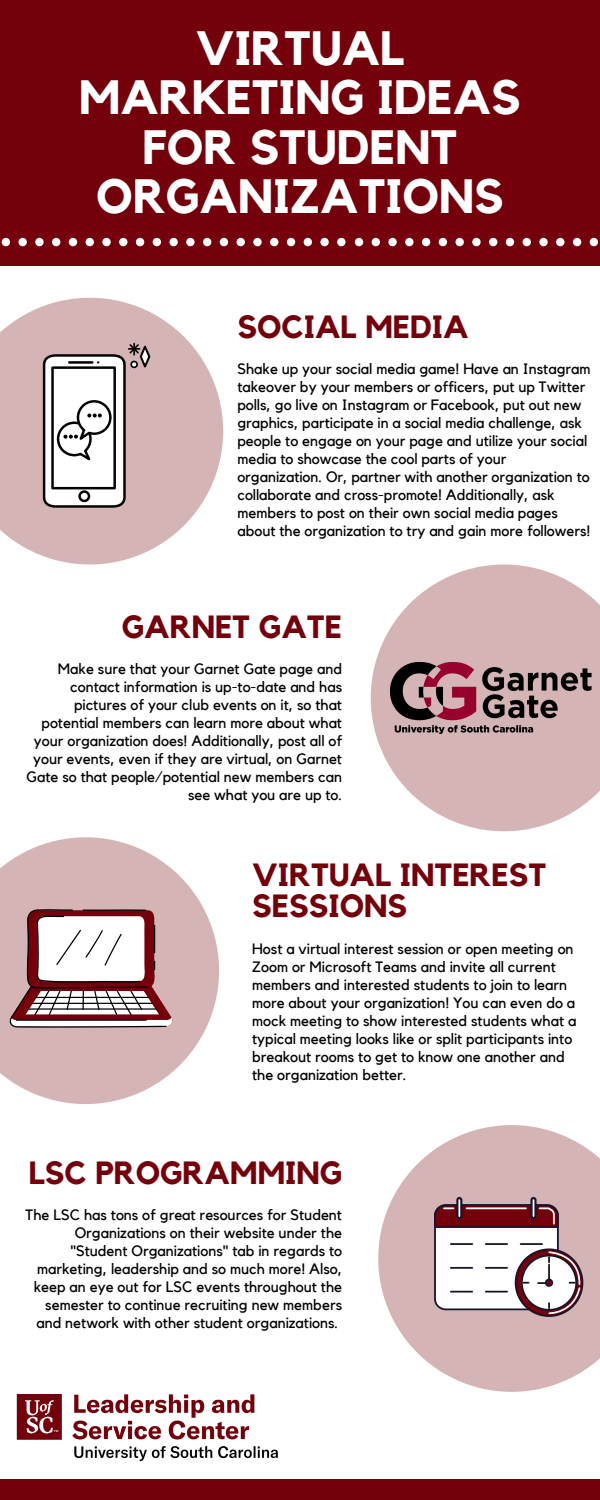
<style>
.page{position:relative;width:600px;height:1500px;background:#fff}
.page>*{position:absolute;margin:0;border:0;box-sizing:border-box;transform-origin:0 0}
.t1{font:700 48px/49.5px "Kollektif";color:#fff;text-align:center}
.t2{font:700 32px/31.5px "Kollektif";color:#73000a}
.t3{font:15px/18px "Kollektif";color:#000}
</style>
<div class="page">
<div style="left:0;top:0;width:600px;height:266px;background:#73000a"></div>
<svg style="left:0;top:298px;width:223px;height:267px;fill:#d5b4b6"></svg>
<svg style="left:371px;top:565px;width:229px;height:266px;fill:#d5b4b6"></svg>
<svg style="left:0;top:837px;width:219px;height:267px;fill:#d5b4b6"></svg>
<svg style="left:378px;top:1125px;width:222px;height:267px;fill:#d5b4b6"></svg>
<div style="left:0;top:1479px;width:600px;height:21px;background:#73000a"></div>
<img style="left:16px;top:1395px;width:262px;height:67px">
<svg style="left:43px;top:343px;width:108px;height:165px"></svg>
<div style="left:130px;top:361px;width:8px;height:7px;border:2px solid #040200;border-radius:50%"></div>
<svg style="left:9px;top:909px;width:165px;height:119px"></svg>
<img style="left:390px;top:662px;width:203px;height:72px">
<div style="left:435px;top:1205px;width:123px;height:104px;background:#fff;border-radius:11px"></div>
<div style="left:434px;top:1204px;width:125px;height:106px;border:2px solid #17142b;border-radius:11px"></div>
<svg style="left:456px;top:1197px;width:6px;height:23px"></svg>
<svg style="left:530px;top:1197px;width:7px;height:23px"></svg>
<hr style="left:451px;top:1243px;width:21px;height:2px;background:#17142b">
<hr style="left:451px;top:1267px;width:21px;height:2px;background:#17142b">
<hr style="left:451px;top:1291px;width:21px;height:2px;background:#17142b">
<hr style="left:486px;top:1243px;width:21px;height:2px;background:#17142b">
<hr style="left:486px;top:1267px;width:21px;height:2px;background:#17142b">
<hr style="left:486px;top:1291px;width:21px;height:2px;background:#17142b">
<hr style="left:521px;top:1243px;width:21px;height:2px;background:#17142b">
<svg style="left:514px;top:1247px;width:70px;height:70px"></svg>
<svg style="left:434px;top:1200px;width:126px;height:29px;background:#7e3842"></svg>
<svg style="left:2px;top:238px;width:344px;height:8px"></svg>
<svg style="left:355px;top:238px;width:243px;height:8px"></svg>
<h1 class="t1" style="left:79px;top:25px;width:443px">VIRTUAL<br>MARKETING IDEAS<br>FOR STUDENT<br>ORGANIZATIONS</h1>
<h2 class="t2" style="left:237px;top:313px;width:233px">SOCIAL MEDIA</h2>
<p class="t3" style="left:237px;top:361px;width:355px">Shake up your social media game! Have an Instagram takeover by your members or officers, put up Twitter polls, go live on Instagram or Facebook, put out new graphics, participate in a social media challenge, ask people to engage on your page and utilize your social media to showcase the cool parts of your organization. Or, partner with another organization to collaborate and cross-promote! Additionally, ask members to post on their own social media pages about the organization to try and gain more followers!</p>
<h2 class="t2" style="left:122px;top:612px;width:222px">GARNET GATE</h2>
<p class="t3" style="left:26px;top:660px;width:317px;text-align:right">Make sure that your Garnet Gate page and contact information is up-to-date and has pictures of your club events on it, so that potential members can learn more about what your organization does! Additionally, post all of your events, even if they are virtual, on Garnet Gate so that people/potential new members can see what you are up to.</p>
<h2 class="t2" style="left:252px;top:860px;width:296px">VIRTUAL INTEREST<br>SESSIONS</h2>
<p class="t3" style="left:252px;top:940px;width:326px">Host a virtual interest session or open meeting on Zoom or Microsoft Teams and invite all current members and interested students to join to learn more about your organization! You can even do a mock meeting to show interested students what a typical meeting looks like or split participants into breakout rooms to get to know one another and the organization better.</p>
<h2 class="t2" style="left:29px;top:1158px;width:315px">LSC PROGRAMMING</h2>
<p class="t3" style="left:26px;top:1206px;width:318px;text-align:right">The LSC has tons of great resources for Student Organizations on their website under the "Student Organizations" tab in regards to marketing, leadership and so much more! Also, keep an eye out for LSC events throughout the semester to continue recruiting new members and network with other student organizations.</p>
</div>
